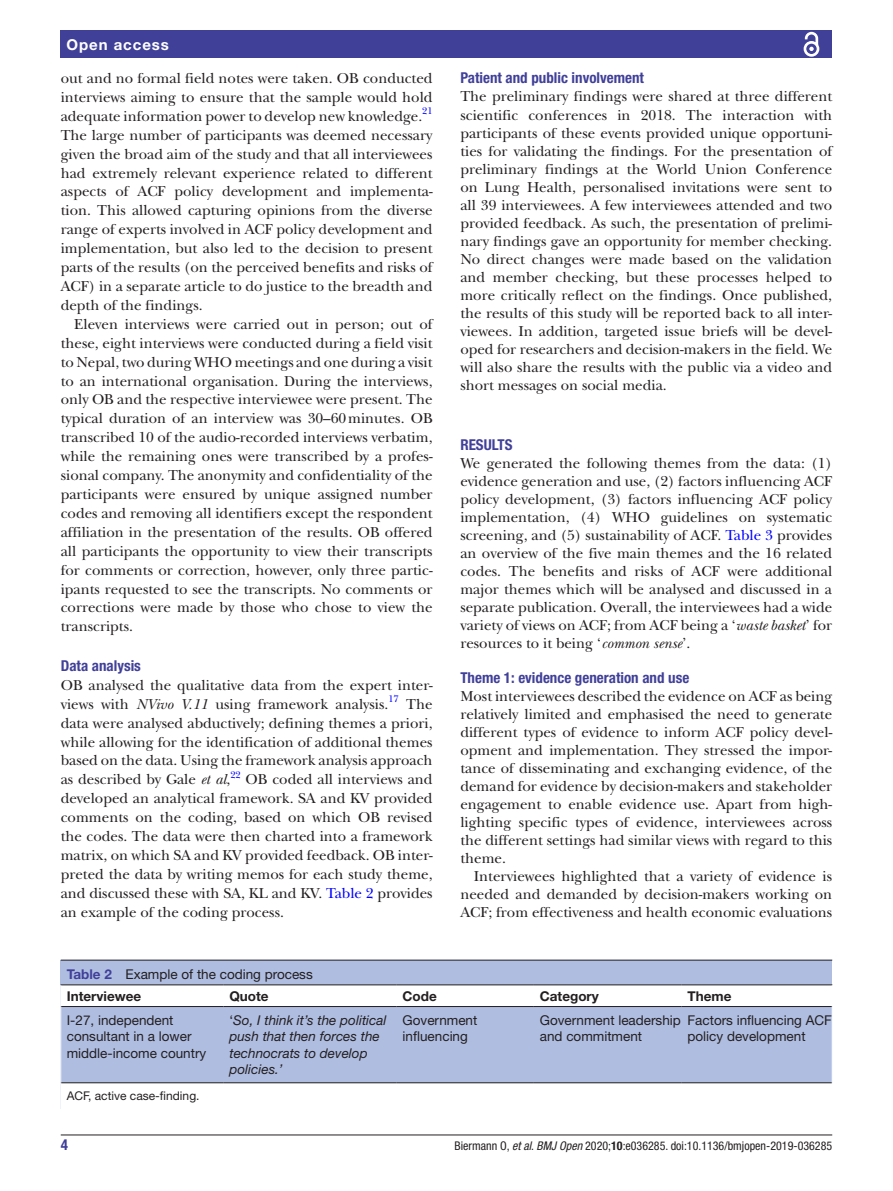
<style>
.page{position:relative;width:893px;height:1191px;background:#fff}
.page>*{position:absolute;margin:0;border:0;box-sizing:border-box;transform-origin:0 0}
.t1{font:15px/18.9px "New Baskerville";color:#231f20;text-align:justify}
.t2{font:700 condensed 15px "Helvetica Neue LT Std";color:#414099}
.t3{font:700 15px "Helvetica Neue LT Std";letter-spacing:.065em;color:#fff}
.t4{font:13.5px/16.2px "Helvetica Neue LT Std";color:#231f20}
.t5{font:italic 13.5px/16.2px "Helvetica Neue LT Std";color:#231f20}
.t6{font:700 13.5px "Helvetica Neue LT Std";color:#231f20}
.t7{font:condensed 12px "Helvetica Neue LT Std";color:#231f20}
.t8{font:12px "Helvetica Neue LT Std";color:#231f20}
.t9{font:9.9px "New Baskerville";color:#00f}
.s1{font-style:italic}
.s2{color:#00f}
.s3{font-weight:700;color:#414099}
.s4{font-weight:700}
.s5{font-style:normal}
</style>
<div class="page">
<hr style="left:61px;top:1134px;width:771px;height:1px;background:#231f20">
<div style="left:61px;top:31px;width:771px;height:27px;background:#414099"></div>
<svg style="left:803px;top:31px;width:17px;height:26px"></svg>
<div style="left:61px;top:960px;width:771px;height:149px;background:#afbde1"></div>
<hr style="left:61px;top:959px;width:771px;height:1px;background:#231f20">
<div style="left:61px;top:985px;width:771px;height:124px;background:#fff"></div>
<svg style="left:61px;top:1007px;width:771px;height:75px"></svg>
<hr style="left:61px;top:984px;width:162px;height:1px;background:#231f20">
<hr style="left:61px;top:1006px;width:162px;height:1px;background:#231f20">
<hr style="left:223px;top:984px;width:174px;height:1px;background:#231f20">
<hr style="left:223px;top:1006px;width:174px;height:1px;background:#231f20">
<hr style="left:397px;top:984px;width:137px;height:1px;background:#231f20">
<hr style="left:397px;top:1006px;width:137px;height:1px;background:#231f20">
<hr style="left:534px;top:984px;width:147px;height:1px;background:#231f20">
<hr style="left:534px;top:1006px;width:147px;height:1px;background:#231f20">
<hr style="left:681px;top:984px;width:151px;height:1px;background:#231f20">
<hr style="left:681px;top:1006px;width:151px;height:1px;background:#231f20">
<hr style="left:223px;top:1082px;width:174px;height:1px;background:#231f20">
<hr style="left:397px;top:1082px;width:137px;height:1px;background:#231f20">
<hr style="left:534px;top:1082px;width:147px;height:1px;background:#231f20">
<hr style="left:681px;top:1082px;width:151px;height:1px;background:#231f20">
<hr style="left:61px;top:1082px;width:162px;height:1px;background:#231f20">
<svg style="left:60px;top:985px;width:1px;height:21px"></svg>
<svg style="left:60px;top:1082px;width:1px;height:27px"></svg>
<hr style="left:67px;top:1099px;width:765px;height:2px;background:#fff">
<p class="t3" style="left:66px;top:35px;width:104px">Open access</p>
<p class="t1" style="left:61px;top:69px;width:373px">out and no formal field notes were taken. OB conducted interviews aiming to ensure that the sample would hold adequate information power to develop new knowledge.</p>
<p class="t9" style="left:422px;top:105px;width:12px">21</p>
<p class="t1" style="left:61px;top:125px;width:373px">The large number of participants was deemed necessary given the broad aim of the study and that all interviewees had extremely relevant experience related to different aspects of ACF policy development and implementa&shy;tion. This allowed capturing opinions from the diverse range of experts involved in ACF policy development and implementation, but also led to the decision to present parts of the results (on the perceived benefits and risks of ACF) in a separate article to do justice to the breadth and depth of the findings.</p>
<p class="t1" style="left:61px;top:314px;width:373px;text-indent:14px">Eleven interviews were carried out in person; out of these, eight interviews were conducted during a field visit to Nepal, two during WHO meetings and one during a visit to an international organisation. During the interviews, only OB and the respective interviewee were present. The typical duration of an interview was 30–60minutes. OB transcribed 10 of the audio-recorded interviews verbatim, while the remaining ones were transcribed by a profes&shy;sional company. The anonymity and confidentiality of the participants were ensured by unique assigned number codes and removing all identifiers except the respondent affiliation in the presentation of the results. OB offered all participants the opportunity to view their transcripts for comments or correction, however, only three partic&shy;ipants requested to see the transcripts. No comments or corrections were made by those who chose to view the transcripts.</p>
<p class="t2" style="left:61px;top:656px;width:82px">Data analysis</p>
<p class="t1" style="left:61px;top:675px;width:373px">OB analysed the qualitative data from the expert inter&shy;views with <span class="s1">NVivo V.11</span> using framework analysis.<sup>17</sup></p>
<p class="t1" style="left:61px;top:694px;width:373px;text-indent:345px">The data were analysed abductively; defining themes a priori, while allowing for the identification of additional themes based on the data. Using the framework analysis approach as described by Gale <span class="s1">et al</span>,</p>
<p class="t9" style="left:230px;top:768px;width:12px">22</p>
<p class="t1" style="left:61px;top:770px;width:373px;text-indent:185px">OB coded all interviews and developed an analytical framework. SA and KV provided comments on the coding, based on which OB revised the codes. The data were then charted into a framework matrix, on which SA and KV provided feedback. OB inter&shy;preted the data by writing memos for each study theme, and discussed these with SA, KL and KV. <span class="s2">Table 2</span> provides an example of the coding process.</p>
<p class="t2" style="left:460px;top:69px;width:185px">Patient and public involvement</p>
<p class="t1" style="left:460px;top:88px;width:373px;line-height:18px">The preliminary findings were shared at three different scientific conferences in 2018. The interaction with participants of these events provided unique opportuni&shy;ties for validating the findings. For the presentation of preliminary findings at the World Union Conference on Lung Health, personalised invitations were sent to all 39 interviewees. A few interviewees attended and two provided feedback. As such, the presentation of prelimi&shy;nary findings gave an opportunity for member checking.<br>No direct changes were made based on the validation and member checking, but these processes helped to more critically reflect on the findings. Once published, the results of this study will be reported back to all inter&shy;viewees. In addition, targeted issue briefs will be devel&shy;oped for researchers and decision-makers in the field. We will also share the results with the public via a video and short messages on social media.</p>
<p class="t2" style="left:460px;top:435px;width:54px">Results</p>
<p class="t1" style="left:460px;top:454px;width:373px;line-height:18px">We generated the following themes from the data: (1) evidence generation and use, (2) factors influencing ACF policy development, (3) factors influencing ACF policy implementation, (4) WHO guidelines on systematic screening, and (5) sustainability of ACF. <span class="s2">Table 3</span> provides an overview of the five main themes and the 16 related codes. The benefits and risks of ACF were additional major themes which will be analysed and discussed in a separate publication. Overall, the interviewees had a wide variety of views on ACF; from ACF being a ‘<span class="s1">waste basket</span>’ for resources to it being ‘<span class="s1">common sense</span>’.</p>
<p class="t2" style="left:460px;top:669px;width:230px">Theme 1: evidence generation and use</p>
<p class="t1" style="left:460px;top:687px;width:373px;line-height:18px">Most interviewees described the evidence on ACF as being relatively limited and emphasised the need to generate different types of evidence to inform ACF policy devel&shy;opment and implementation. They stressed the impor&shy;tance of disseminating and exchanging evidence, of the demand for evidence by decision-makers and stakeholder engagement to enable evidence use. Apart from high&shy;lighting specific types of evidence, interviewees across the different settings had similar views with regard to this theme.</p>
<p class="t1" style="left:460px;top:867px;width:373px;line-height:18px;text-indent:14px">Interviewees highlighted that a variety of evidence is needed and demanded by decision-makers working on ACF; from effectiveness and health economic evaluations</p>
<p class="t4" style="left:67px;top:962px;width:248px;line-height:22px"><span class="s3">Table 2</span> Example of the coding process<br><span class="s4">Interviewee</span></p>
<p class="t6" style="left:229px;top:987px;width:41px">Quote</p>
<p class="t6" style="left:403px;top:987px;width:36px">Code</p>
<p class="t6" style="left:540px;top:987px;width:61px">Category</p>
<p class="t6" style="left:687px;top:987px;width:45px">Theme</p>
<p class="t4" style="left:67px;top:1012px;width:141px">I-27, independent consultant in a lower middle-income country</p>
<p class="t5" style="left:229px;top:1012px;width:159px"><span class="s5">‘</span>So, I think it’s the political push that then forces the technocrats to develop policies.’</p>
<p class="t4" style="left:403px;top:1012px;width:76px">Government influencing</p>
<p class="t4" style="left:540px;top:1012px;width:143px">Government leadership and commitment</p>
<p class="t4" style="left:687px;top:1012px;width:146px">Factors influencing ACF policy development</p>
<p class="t8" style="left:67px;top:1089px;width:134px">ACF, active case-finding.</p>
<p class="t2" style="left:61px;top:1135px;width:9px">4</p>
<p class="t7" style="left:455px;top:1138px;width:379px">Biermann O, <span class="s1">et al</span>. <span class="s1">BMJ Open</span> 2020;<span class="s4">10</span>:e036285. doi:10.1136/bmjopen-2019-036285</p>
</div>
